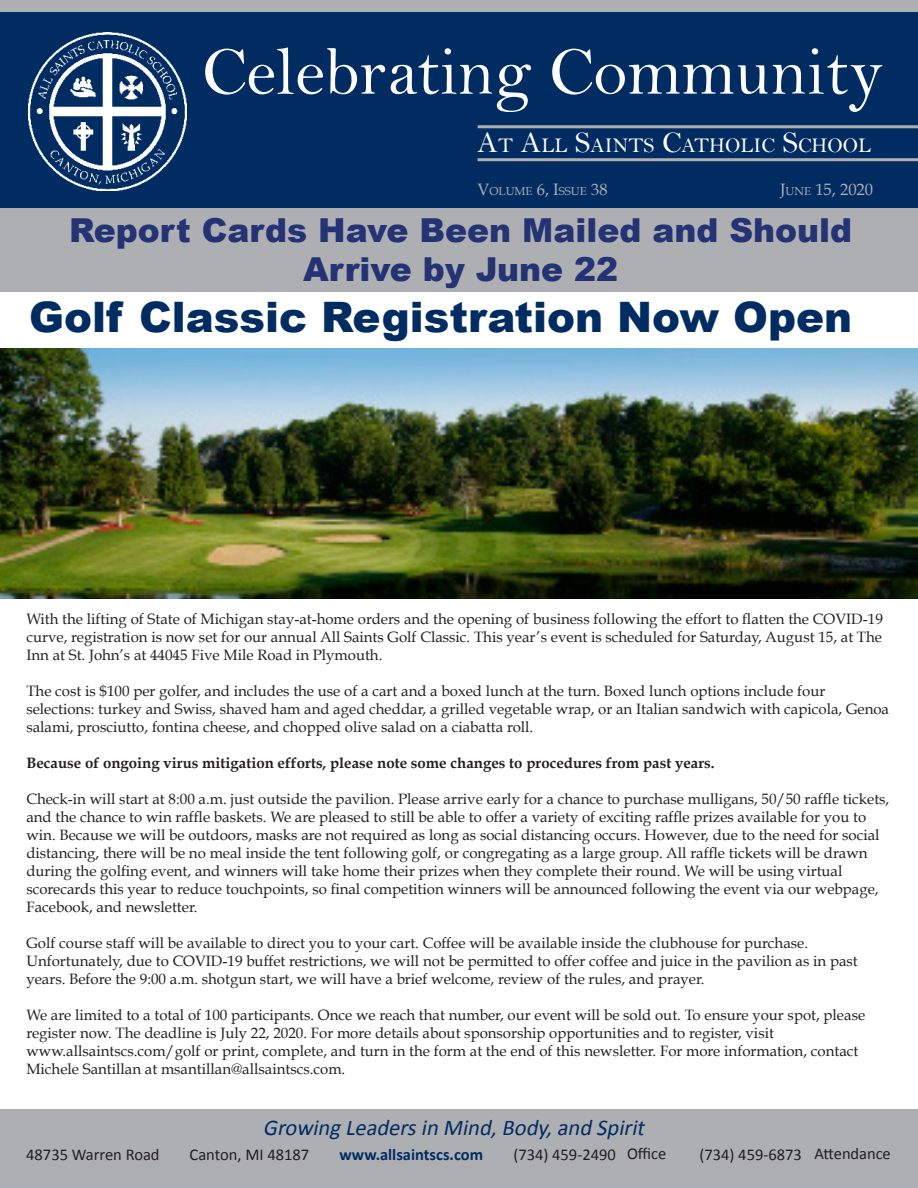
<style>
.page{position:relative;width:918px;height:1188px;background:#fff}
.page>*{position:absolute;margin:0;border:0;box-sizing:border-box;transform-origin:0 0}
.t1{font:69px "Bell";color:#fff}
.Body{font:900 42px "Arial";color:#002c62}
.t2{font:900 33px/39.6px "Arial";color:#243373;text-align:center}
.t3{font:italic 22.5px "Calibri";color:#002c62}
.t4{font:21px "Bell";color:#fff}
.t5{font:16.5px "Calibri";color:#231f20}
.t6{font:700 16.5px "Calibri";color:#002c62}
.t7{font:16.5px "Book Antiqua";color:#aeafb3}
.t8{font:15px/18px "Book Antiqua";color:#231f20}
.t9{font:700 15px "Book Antiqua";color:#231f20}
.t10{font:11.55px "Book Antiqua";color:#aeafb3}
.s1{font-size:30px}
.s2{font-size:11.55px}
.s3{font-size:16.5px}
</style>
<div class="page">
<div style="left:0;top:1109px;width:918px;height:79px;background:#aeafb3"></div>
<div style="left:0;top:11px;width:918px;height:200px;background:#002c62"></div>
<hr style="left:478px;top:125px;width:440px;height:3px;background:#aeafb3">
<hr style="left:478px;top:158px;width:440px;height:3px;background:#aeafb3">
<img style="left:28px;top:32px;width:158px;height:158px">
<div style="left:0;top:0;width:918px;height:11px;background:#aeafb3"></div>
<div style="left:0;top:211px;width:918px;height:80px;background:#aeafb3"></div>
<img style="left:0;top:348px;width:918px;height:251px">
<p class="t1" style="left:202px;top:31px;width:683px">Celebrating Community</p>
<p class="t4" style="left:478px;top:133px;width:395px"><span class="s1">A</span>T <span class="s1">A</span>LL <span class="s1">S</span>AINTS <span class="s1">C</span>ATHOLIC <span class="s1">S</span>CHOOL</p>
<p class="t7" style="left:780px;top:179px;width:95px">J<span class="s2">UNE</span> 15, 2020</p>
<p class="t10" style="left:478px;top:184px;width:131px"><span class="s3">V</span>OLUME <span class="s3">6, I</span>SSUE <span class="s3">38</span></p>
<p class="t2" style="left:69px;top:209px;width:785px">Report Cards Have Been Mailed and Should<br>Arrive by June 22</p>
<p class="Body" style="left:29px;top:287px;width:824px">Golf Classic Registration Now Open</p>
<p class="t8" style="left:26px;top:610px;width:858px;text-align:justify">With the lifting of State of Michigan stay-at-home orders and the opening of business following the effort to flatten the COVID-19 curve, registration is now set for our annual All Saints Golf Classic. This year’s event is scheduled for Saturday, August 15, at The Inn at St. John’s at 44045 Five Mile Road in Plymouth.</p>
<p class="t8" style="left:26px;top:682px;width:864px">The cost is $100 per golfer, and includes the use of a cart and a boxed lunch at the turn. Boxed lunch options include four selections: turkey and Swiss, shaved ham and aged cheddar, a grilled vegetable wrap, or an Italian sandwich with capicola, Genoa salami, prosciutto, fontina cheese, and chopped olive salad on a ciabatta roll.</p>
<p class="t9" style="left:26px;top:754px;width:690px">Because of ongoing virus mitigation efforts, please note some changes to procedures from past years.</p>
<p class="t8" style="left:26px;top:790px;width:864px">Check-in will start at 8:00 a.m. just outside the pavilion. Please arrive early for a chance to purchase mulligans, 50/50 raffle tickets, and the chance to win raffle baskets. We are pleased to still be able to offer a variety of exciting raffle prizes available for you to win. Because we will be outdoors, masks are not required as long as social distancing occurs. However, due to the need for social distancing, there will be no meal inside the tent following golf, or congregating as a large group. All raffle tickets will be drawn during the golfing event, and winners will take home their prizes when they complete their round. We will be using virtual scorecards this year to reduce touchpoints, so final competition winners will be announced following the event via our webpage, Facebook, and newsletter.</p>
<p class="t8" style="left:26px;top:934px;width:833px">Golf course staff will be available to direct you to your cart. Coffee will be available inside the clubhouse for purchase.<br>Unfortunately, due to COVID-19 buffet restrictions, we will not be permitted to offer coffee and juice in the pavilion as in past years. Before the 9:00 a.m. shotgun start, we will have a brief welcome, review of the rules, and prayer.</p>
<p class="t8" style="left:26px;top:1006px;width:840px">We are limited to a total of 100 participants. Once we reach that number, our event will be sold out. To ensure your spot, please register now. The deadline is July 22, 2020. For more details about sponsorship opportunities and to register, visit</p>
<p class="t8" style="left:26px;top:1042px;width:833px">www.allsaintscs.com/golf or print, complete, and turn in the form at the end of this newsletter. For more information, contact<br>Michele Santillan at msantillan@allsaintscs.com.</p>
<h3 class="t3" style="left:263px;top:1113px;width:388px">Growing Leadersin Mind,Body,and Spirit</h3>
<p class="t5" style="left:26px;top:1144px;width:135px">48735 Warren Road</p>
<p class="t5" style="left:190px;top:1144px;width:121px">Canton, MI 48187</p>
<p class="t6" style="left:340px;top:1144px;width:145px">www.allsaintscs.com</p>
<p class="t5" style="left:513px;top:1144px;width:155px">(734) 459-2490 Office</p>
<p class="t5" style="left:699px;top:1144px;width:193px">(734) 459-6873 Attendance</p>
</div>
